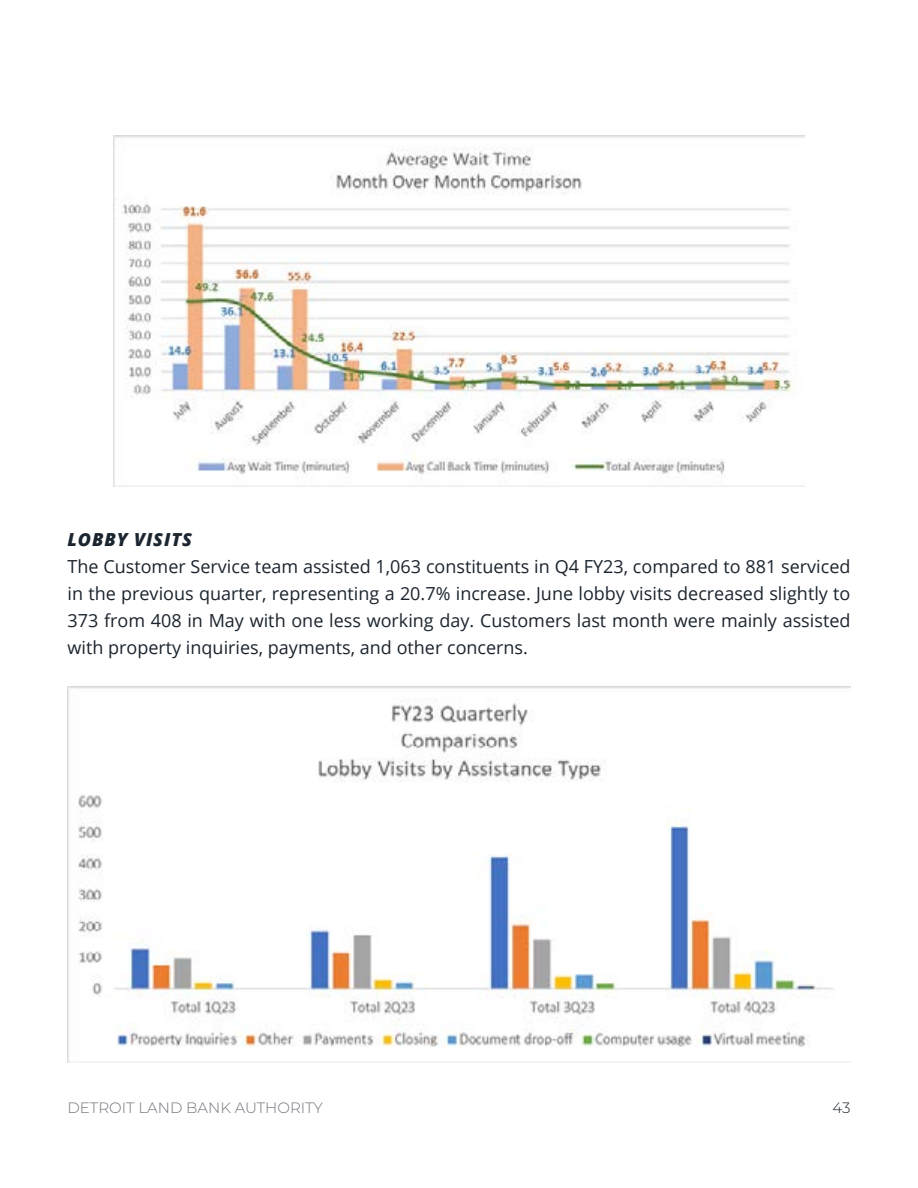
<style>
.page{position:relative;width:918px;height:1188px;background:#fff}
.page>*{position:absolute;margin:0;border:0;box-sizing:border-box;transform-origin:0 0}
.t1{font:18px/27px "Open Sans";color:#1b242e;text-align:justify}
.t2{font:italic 800 18px "Open Sans";letter-spacing:.05em;color:#1b2630}
.t3{font:300 15px "Montserrat";color:#73737b}
.t4{font:300 15px "Montserrat";color:#1b2630}
</style>
<div class="page">
<img style="left:114px;top:136px;width:690px;height:351px">
<img style="left:68px;top:686px;width:783px;height:377px">
<p class="t2" style="left:68px;top:526px;width:126px">LOBBY VISITS</p>
<p class="t1" style="left:68px;top:553px;width:785px">The Customer Service team assisted 1,063 constituents in Q4 FY23, compared to 881 serviced in the previous quarter, representing a 20.7% increase. June lobby visits decreased slightly to 373 from 408 in May with one less working day. Customers last month were mainly assisted with property inquiries, payments, and other concerns.</p>
<p class="t3" style="left:68px;top:1097px;width:257px">DETROIT LAND BANK AUTHORITY</p>
<p class="t4" style="left:833px;top:1097px;width:19px">43</p>
</div>
